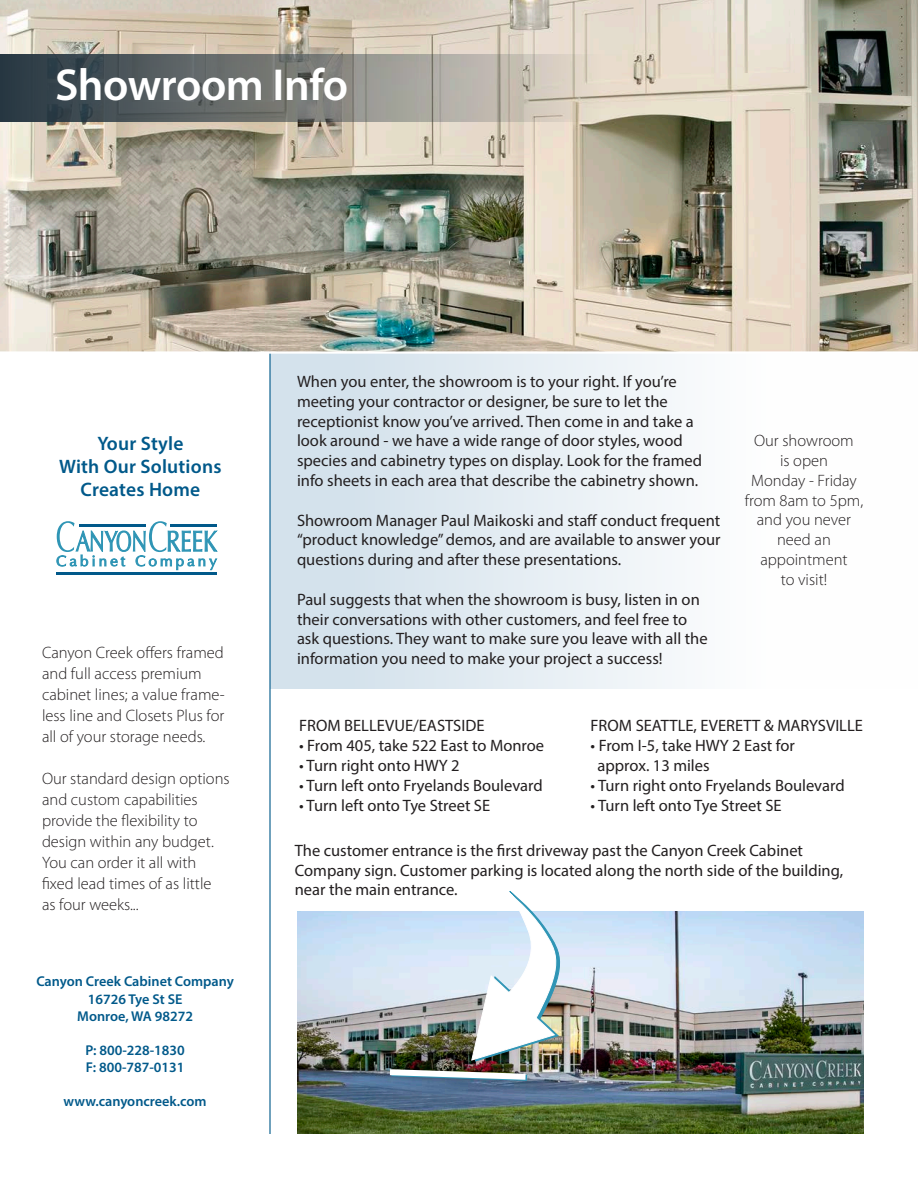
<style>
.page{position:relative;width:918px;height:1188px;background:#fff}
.page>*{position:absolute;margin:0;border:0;box-sizing:border-box;transform-origin:0 0}
.Page_Numbers_White{font:600 45px "Myriad Pro";letter-spacing:-.01em;color:#fff}
.t1{font:600 19.5px/23.4px "Myriad Pro";letter-spacing:.01em;color:#01598a;text-align:center}
.t2{font:16.5px/19.8px "Myriad Pro";color:#231f20}
.t3{font:300 16.5px/21px "Myriad Pro";color:#231f20}
.t4{font:600 14.25px "Myriad Pro";color:#01598a}
</style>
<div class="page">
<div style="left:270px;top:352px;width:648px;height:336px;background:linear-gradient(to right,#d0e0ea,#fff)"></div>
<img style="left:0;top:0;width:918px;height:351px">
<svg style="left:0;top:55px;width:645px;height:67px;background:#858783"></svg>
<hr style="left:269px;top:352px;width:2px;height:782px;background:#01598a">
<hr style="left:0;top:351px;width:918px;height:3px;background:#fff">
<img style="left:297px;top:912px;width:567px;height:222px">
<img style="left:384px;top:891px;width:185px;height:193px">
<hr style="left:57px;top:573px;width:160px;height:2px;background:#01598a">
<svg style="left:57px;top:521px;width:160px;height:49px"></svg>
<p class="Page_Numbers_White" style="left:55px;top:56px;width:295px">Showroom Info</p>
<p class="t2" style="left:297px;top:371px;width:407px">When you enter, the showroom is to your right. If you’re meeting your contractor or designer, be sure to let the receptionist know you’ve arrived. Then come in and take a look around - we have a wide range of door styles, wood species and cabinetry types on display. Look for the framed info sheets in each area that describe the cabinetry shown.</p>
<p class="t2" style="left:297px;top:510px;width:425px;text-align:justify">Showroom Manager Paul Maikoski and staff conduct frequent “product knowledge” demos, and are available to answer your questions during and after these presentations.</p>
<p class="t2" style="left:297px;top:589px;width:412px">Paul suggests that when the showroom is busy, listen in on their conversations with other customers, and feel free to ask questions. They want to make sure you leave with all the information you need to make your project a success!</p>
<p class="t1" style="left:59px;top:431px;width:164px">Your Style<br>With Our Solutions<br>Creates Home</p>
<p class="t3" style="left:745px;top:431px;width:120px;line-height:19.8px;text-align:center">Our showroom<br>is open<br>Monday - Friday from 8am to 5pm, and you never need an appointment<br>to visit!</p>
<p class="t3" style="left:42px;top:641px;width:184px">Canyon Creek offers framed and full access premium cabinet lines; a value frame&shy;less line and Closets Plus for all of your storage needs.</p>
<p class="t3" style="left:42px;top:767px;width:189px">Our standard design options and custom capabilities provide the flexibility to design within any budget.<br>You can order it all with fixed lead times of as little<br>as four weeks...</p>
<p class="t2" style="left:591px;top:716px;width:274px">FROM SEATTLE, EVERETT &amp; MARYSVILLE</p>
<p class="t2" style="left:598px;top:735px;width:199px;text-indent:-7px">• From I-5, take HWY 2 East for approx. 13 miles</p>
<p class="t2" style="left:591px;top:775px;width:256px">• Turn right onto Fryelands Boulevard</p>
<p class="t2" style="left:591px;top:795px;width:193px">• Turn left onto Tye Street SE</p>
<p class="t2" style="left:295px;top:840px;width:550px">The customer entrance is the first driveway past the Canyon Creek Cabinet<br>Company sign. Customer parking is located along the north side of the building, near the main entrance.</p>
<p class="t2" style="left:299px;top:716px;width:187px">FROM BELLEVUE/EASTSIDE</p>
<p class="t2" style="left:299px;top:735px;width:247px">• From 405, take 522 East to Monroe</p>
<p class="t2" style="left:299px;top:755px;width:162px">• Turn right onto HWY 2</p>
<p class="t2" style="left:299px;top:775px;width:245px">• Turn left onto Fryelands Boulevard</p>
<p class="t2" style="left:299px;top:795px;width:193px">• Turn left onto Tye Street SE</p>
<p class="t4" style="left:36px;top:973px;width:199px">Canyon Creek Cabinet Company</p>
<p class="t4" style="left:88px;top:990px;width:96px">16726 Tye St SE</p>
<p class="t4" style="left:77px;top:1007px;width:117px">Monroe, WA 98272</p>
<p class="t4" style="left:85px;top:1041px;width:101px">P: 800-228-1830</p>
<p class="t4" style="left:86px;top:1058px;width:100px">F: 800-787-0131</p>
<p class="t4" style="left:64px;top:1092px;width:145px">www.canyoncreek.com</p>
</div>
